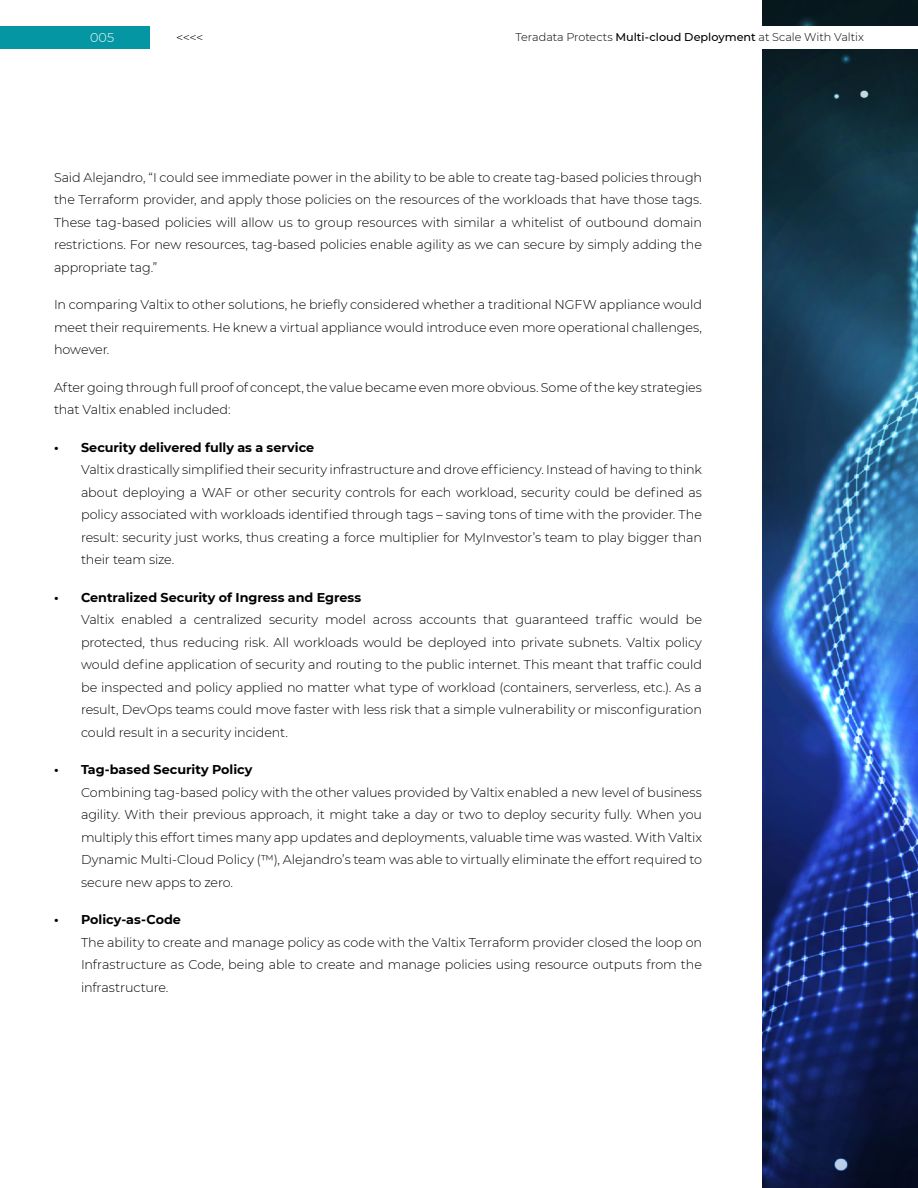
<style>
.page{position:relative;width:918px;height:1188px;background:#fff}
.page>*{position:absolute;margin:0;border:0;box-sizing:border-box;transform-origin:0 0}
.t1{font:300 12.75px/22.5px "Montserrat";letter-spacing:-.01em;color:#000;text-align:justify}
.t2{font:700 12.75px "Montserrat";color:#000}
.t3{font:300 12.75px "Montserrat";color:#fff}
.t4{font:300 11.25px "Montserrat";letter-spacing:-.005em;color:#000}
.s1{font-weight:500}
</style>
<div class="page">
<img style="left:763px;top:0;width:155px;height:1188px">
<div style="left:5px;top:26px;width:913px;height:23px;background:#fff"></div>
<div style="left:0;top:26px;width:149px;height:23px;background:#0596a4"></div>
<p class="t3" style="left:90px;top:29px;width:26px">005</p>
<p class="t1" style="left:176px;top:26px;width:29px">&lt;&lt;&lt;&lt;</p>
<p class="t4" style="left:516px;top:29px;width:350px">Teradata Protects <span class="s1">Multi-cloud Deployment</span> at Scale With Valtix</p>
<p class="t1" style="left:54px;top:165px;width:650px">Said Alejandro, “I could see immediate power in the ability to be able to create tag-based policies through the Terraform provider, and apply those policies on the resources of the workloads that have those tags.<br>These tag-based policies will allow us to group resources with similar a whitelist of outbound domain restrictions. For new resources, tag-based policies enable agility as we can secure by simply adding the appropriate tag.”</p>
<p class="t1" style="left:54px;top:293px;width:650px">In comparing Valtix to other solutions, he briefly considered whether a traditional NGFW appliance would meet their requirements. He knew a virtual appliance would introduce even more operational challenges, however.</p>
<p class="t1" style="left:54px;top:375px;width:649px">After going through full proof of concept, the value became even more obvious. Some of the key strategies that Valtix enabled included:</p>
<p class="t2" style="left:54px;top:438px;width:262px">• Security delivered fully as a service</p>
<p class="t1" style="left:81px;top:458px;width:623px">Valtix drastically simplified their security infrastructure and drove efficiency. Instead of having to think about deploying a WAF or other security controls for each workload, security could be defined as policy associated with workloads identified through tags – saving tons of time with the provider. The result: security just works, thus creating a force multiplier for MyInvestor’s team to play bigger than their team size.</p>
<p class="t2" style="left:54px;top:588px;width:309px">• Centralized Security of Ingress and Egress</p>
<p class="t1" style="left:81px;top:608px;width:622px">Valtix enabled a centralized security model across accounts that guaranteed traffic would be protected, thus reducing risk. All workloads would be deployed into private subnets. Valtix policy would define application of security and routing to the public internet. This meant that traffic could be inspected and policy applied no matter what type of workload (containers, serverless, etc.). As a result, DevOps teams could move faster with less risk that a simple vulnerability or misconfiguration could result in a security incident.</p>
<p class="t2" style="left:54px;top:760px;width:200px">• Tag-based Security Policy</p>
<p class="t1" style="left:81px;top:780px;width:623px">Combining tag-based policy with the other values provided by Valtix enabled a new level of business agility. With their previous approach, it might take a day or two to deploy security fully. When you multiply this effort times many app updates and deployments, valuable time was wasted. With Valtix Dynamic Multi-Cloud Policy (™), Alejandro’s team was able to virtually eliminate the effort required to secure new apps to zero.</p>
<p class="t2" style="left:54px;top:910px;width:129px">• Policy-as-Code</p>
<p class="t1" style="left:81px;top:930px;width:623px">The ability to create and manage policy as code with the Valtix Terraform provider closed the loop on Infrastructure as Code, being able to create and manage policies using resource outputs from the infrastructure.</p>
</div>
